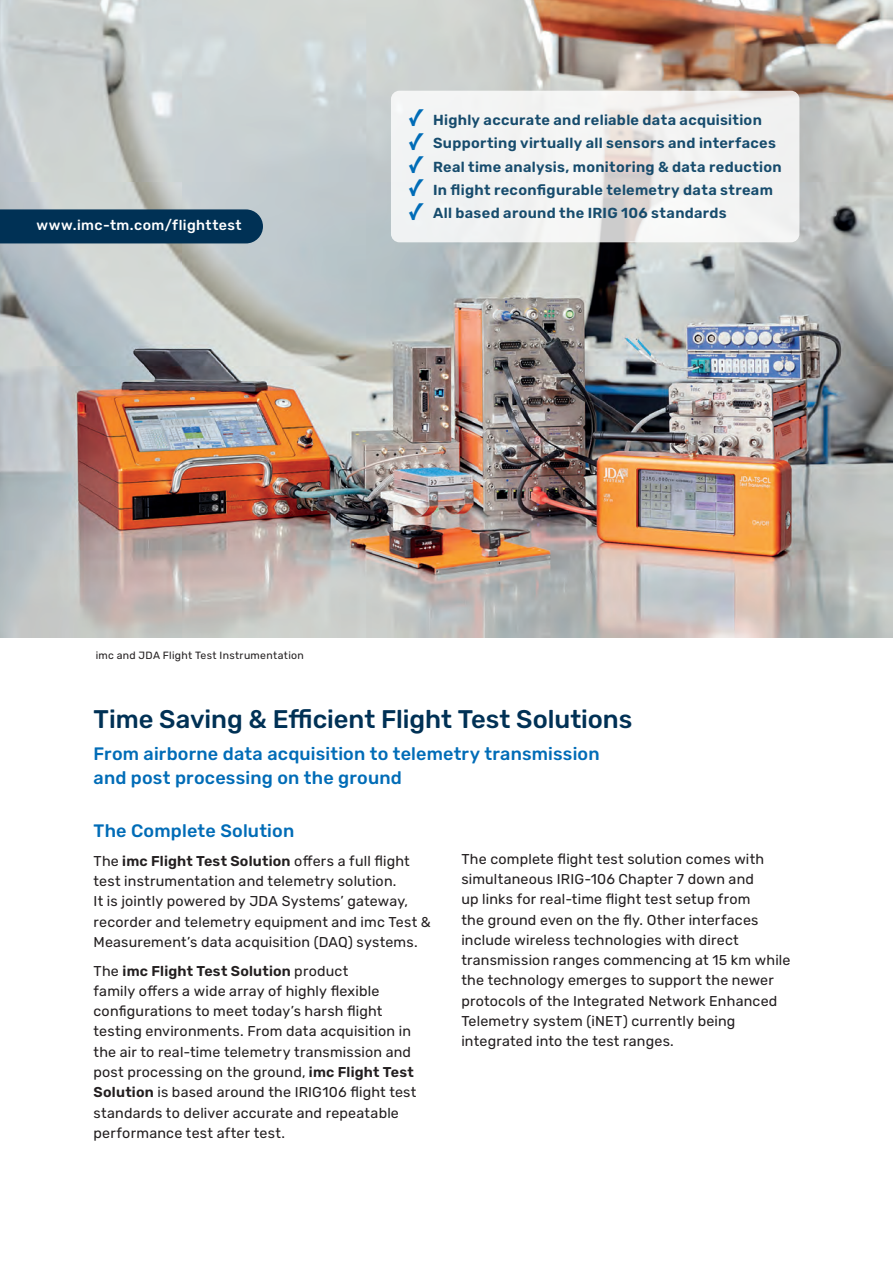
<style>
.page{position:relative;width:893px;height:1263px;background:#fff}
.page>*{position:absolute;margin:0;border:0;box-sizing:border-box;transform-origin:0 0}
.t1{font:500 25.5px "Rubik";letter-spacing:-.005em;color:#003155}
.t2{font:500 18px/24px "Rubik";letter-spacing:.01em;color:#006cb7}
.t3{font:600 14.55px/23.2px "Rubik";letter-spacing:.02em;color:#174c6d}
.t4{font:14.25px/20.2px "Rubik";letter-spacing:.015em;color:#231f20}
.t5{font:500 14.25px "Rubik";letter-spacing:.03em;color:#fff}
.t6{font:10.5px "Rubik";letter-spacing:.03em;color:#231f20}
.s1{font-family:"Spe Pif";font-weight:400;font-size:24px;color:#006cb7}
.s2{font-weight:600}
</style>
<div class="page">
<img style="left:0;top:0;width:893px;height:638px">
<svg style="left:391px;top:91px;width:408px;height:151px;fill:#f2f3f3"></svg>
<div style="left:0;top:209px;width:263px;height:34px;background:#003155"></div>
<p class="t5" style="left:37px;top:217px;width:207px">www.imc-tm.com/flighttest</p>
<p class="t3" style="left:408px;top:109px;width:375px"><span class="s1">L</span> Highly accurate and reliable data acquisition<br><span class="s1">L</span> Supporting virtually all sensors and interfaces <span class="s1">L</span> Real time analysis, monitoring &amp; data reduction <span class="s1">L</span> In flight reconfigurable telemetry data stream <span class="s1">L</span> All based around the IRIG 106 standards</p>
<p class="t6" style="left:96px;top:650px;width:210px">imc and JDA Flight Test Instrumentation</p>
<h1 class="t1" style="left:94px;top:704px;width:540px">Time Saving &amp; Efficient Flight Test Solutions</h1>
<p class="t2" style="left:94px;top:742px;width:508px">From airborne data acquisition to telemetry transmission and post processing on the ground</p>
<p class="t2" style="left:94px;top:819px;width:202px">The Complete Solution</p>
<p class="t4" style="left:94px;top:851px;width:339px">The <span class="s2">imc Flight Test Solution</span> offers a full flight test instrumentation and telemetry solution.<br>It is jointly powered by JDA Systems’ gateway, recorder and telemetry equipment and imc Test &amp; Measurement’s data acquisition (DAQ) systems.</p>
<p class="t4" style="left:94px;top:961px;width:324px">The <span class="s2">imc Flight Test Solution</span> product<br>family offers a wide array of highly flexible configurations to meet today’s harsh flight testing environments. From data acquisition in the air to real-time telemetry transmission and post processing on the ground, <span class="s2">imc Flight Test Solution</span> is based around the IRIG106 flight test standards to deliver accurate and repeatable performance test after test.</p>
<p class="t4" style="left:461px;top:849px;width:331px">The complete flight test solution comes with simultaneous IRIG-106 Chapter 7 down and<br>up links for real-time flight test setup from<br>the ground even on the fly. Other interfaces include wireless technologies with direct transmission ranges commencing at 15 km while the technology emerges to support the newer protocols of the Integrated Network Enhanced Telemetry system (iNET) currently being integrated into the test ranges.</p>
</div>
